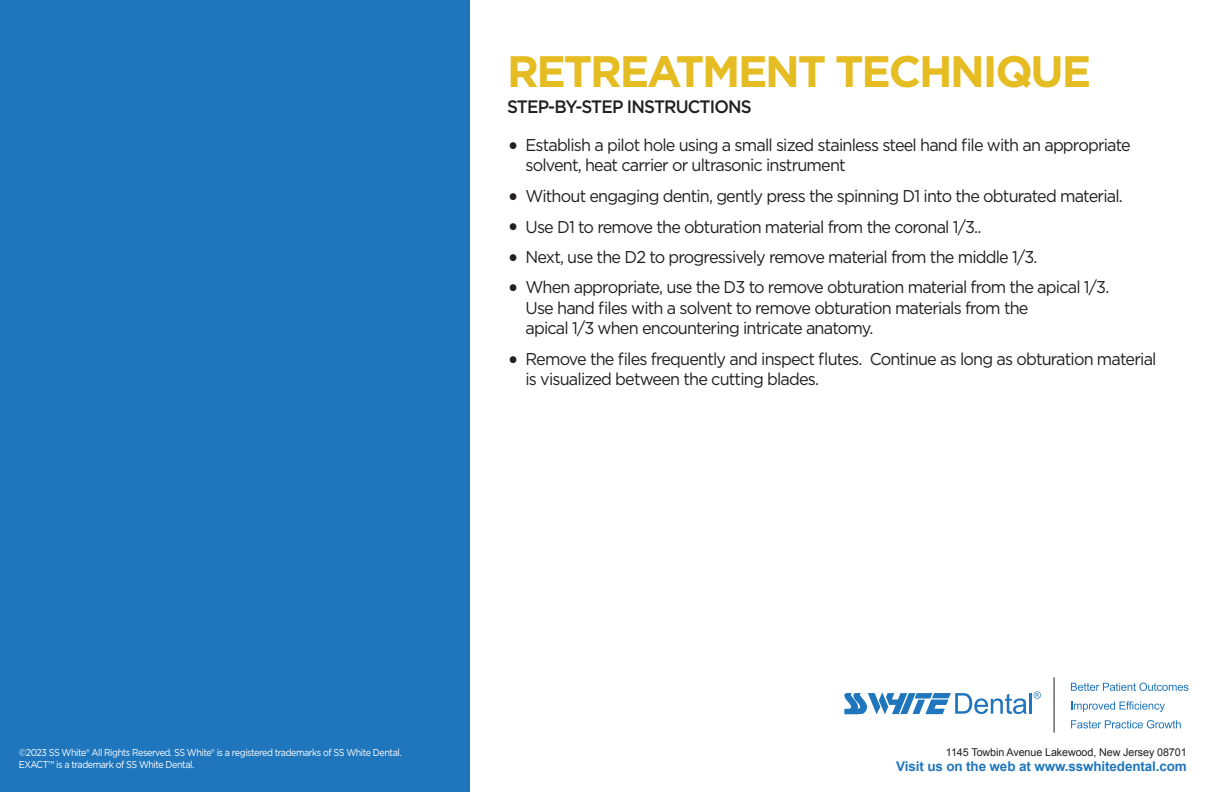
<style>
.page{position:relative;width:1224px;height:792px;background:#fff}
.page>*{position:absolute;margin:0;border:0;box-sizing:border-box;transform-origin:0 0}
.t1{font:700 44px "Gotham";letter-spacing:-.05em;color:#e5bc21}
.t2{font:500 18px "Gotham";letter-spacing:-.05em;color:#231f20;scale:.95 1}
.t3{font:17.2px/20.6px "Gotham";letter-spacing:-.05em;color:#231f20;scale:.95 1}
.t4{font:700 13.4px "Arial";letter-spacing:-.01em;color:#2076bd}
.t5{font:10.8px "Arial";letter-spacing:-.01em;color:#231f20}
.t6{font:10px/12px "Gotham";letter-spacing:-.05em;color:#fff;scale:.9 1}
.s1{font-size:26.6px}
</style>
<div class="page">
<div style="left:0;top:0;width:470px;height:792px;background:#2076bd"></div>
<svg style="left:1071px;top:683px;width:118px;height:8px"></svg>
<svg style="left:1071px;top:701px;width:94px;height:11px"></svg>
<svg style="left:1071px;top:720px;width:110px;height:8px"></svg>
<hr style="left:1029px;top:693px;width:3px;height:21px;background:#2076bd">
<svg style="left:1034px;top:691px;width:7px;height:8px"></svg>
<svg style="left:844px;top:692px;width:183px;height:22px"></svg>
<hr style="left:1054px;top:678px;width:1px;height:54px;background:#231f20">
<h1 class="t1" style="left:507px;top:46px;width:586px">RETREATMENT TECHNIQUE</h1>
<p class="t2" style="left:507px;top:95px;width:259px">STEP-BY-STEP INSTRUCTIONS</p>
<p class="t3" style="left:525px;top:135px;width:639px;text-indent:-18px"><span class="s1">•</span> Establish a pilot hole using a small sized stainless steel hand file with an appropriate solvent, heat carrier or ultrasonic instrument</p>
<p class="t3" style="left:507px;top:185px;width:650px"><span class="s1">•</span> Without engaging dentin, gently press the spinning D1 into the obturated material.</p>
<p class="t3" style="left:507px;top:216px;width:501px"><span class="s1">•</span> Use D1 to remove the obturation material from the coronal 1/3..</p>
<p class="t3" style="left:507px;top:246px;width:560px"><span class="s1">•</span> Next, use the D2 to progressively remove material from the middle 1/3.</p>
<p class="t3" style="left:525px;top:277px;width:616px;text-indent:-18px"><span class="s1">•</span> When appropriate, use the D3 to remove obturation material from the apical 1/3.<br>Use hand files with a solvent to remove obturation materials from the<br>apical 1/3 when encountering intricate anatomy.</p>
<p class="t3" style="left:525px;top:348px;width:666px;text-indent:-18px"><span class="s1">•</span> Remove the files frequently and inspect flutes. Continue as long as obturation material is visualized between the cutting blades.</p>
<p class="t6" style="left:19px;top:746px;width:427px">©2023 SS White® All Rights Reserved. SS White® is a registered trademarks of SS White Dental.<br>EXACT™ is a trademark of SS White Dental.</p>
<p class="t5" style="left:946px;top:746px;width:242px">1145 Towbin Avenue Lakewood, New Jersey 08701</p>
<p class="t4" style="left:896px;top:758px;width:292px">Visit us on the web at www.sswhitedental.com</p>
</div>
